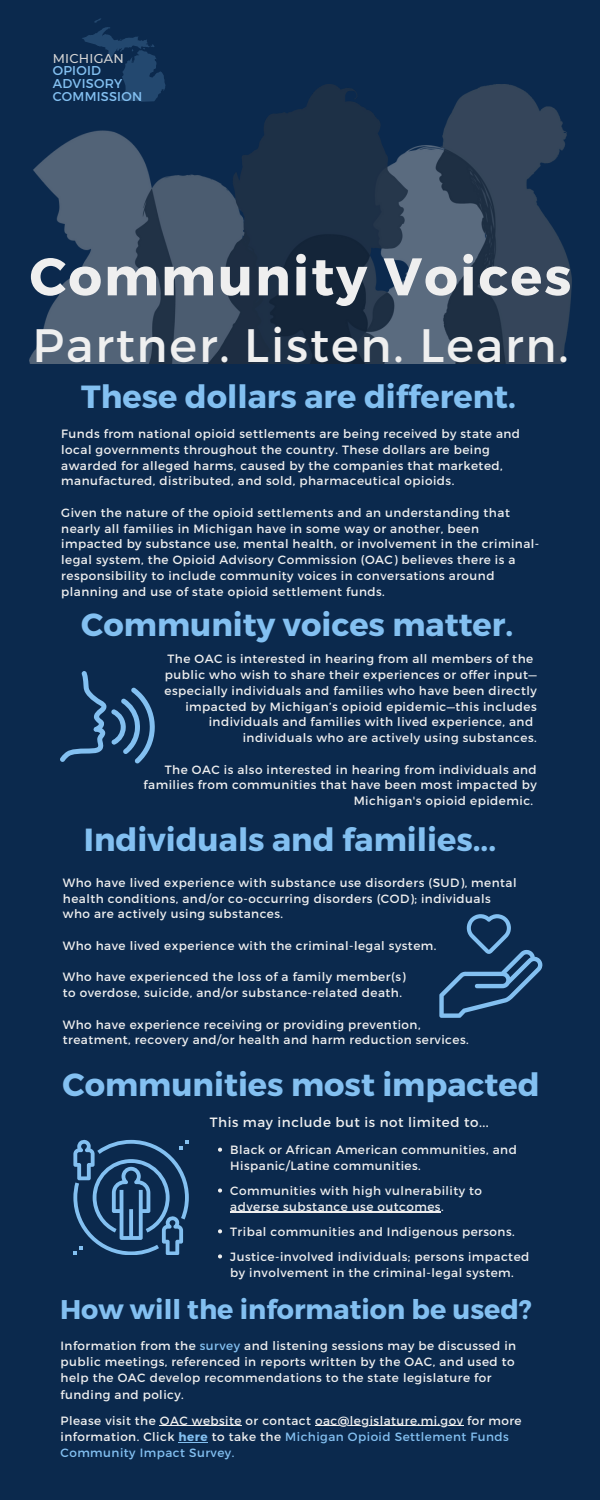
<style>
.page{position:relative;width:600px;height:1500px;background:#0b294d}
.page>*{position:absolute;margin:0;border:0;box-sizing:border-box;transform-origin:0 0}
.t1{font:700 52.9px "Montserrat";letter-spacing:.04em;color:#efefef}
.t2{font:46.9px "Montserrat";letter-spacing:.04em;color:#efefef}
.t3{font:700 32px "Montserrat";color:#83c0f1}
.t4{font:700 27px "Montserrat";color:#83c0f1}
.t5{font:13.5px "Montserrat";letter-spacing:.04em;color:#efefef}
.t6{font:12.8px/12.8px "Montserrat";letter-spacing:.02em;color:#83c0f1}
.t7{font:500 12.8px "Montserrat";letter-spacing:.02em;color:#d4d4d4}
.t8{font:12px/15.8px "Montserrat";letter-spacing:.04em;color:#efefef}
.s1{color:#83c0f1}
.s2{font-weight:700;color:#83c0f1}
</style>
<div class="page">
<svg style="left:60px;top:671px;width:95px;height:92px"></svg>
<svg style="left:439px;top:914px;width:103px;height:104px"></svg>
<svg style="left:73px;top:1140px;width:116px;height:115px"></svg>
<svg style="left:218px;top:1148px;width:4px;height:4px"></svg>
<svg style="left:218px;top:1188px;width:4px;height:5px"></svg>
<hr style="left:230px;top:1212px;width:211px;height:1px;background:#efefef">
<svg style="left:218px;top:1229px;width:4px;height:4px"></svg>
<svg style="left:218px;top:1254px;width:4px;height:4px"></svg>
<img style="left:30px;top:85px;width:541px;height:279px">
<svg style="left:82px;top:18px;width:83px;height:84px"></svg>
<hr style="left:160px;top:1426px;width:82px;height:1px;background:#efefef">
<hr style="left:315px;top:1426px;width:149px;height:1px;background:#efefef">
<svg style="left:179px;top:1442px;width:29px;height:1px"></svg>
<p class="t7" style="left:53px;top:50px;width:73px">MICHIGAN</p>
<p class="t6" style="left:53px;top:64px;width:50px">OPIOID</p>
<p class="t6" style="left:53px;top:77px;width:91px">ADVISORY<br>COMMISSION</p>
<p class="t1" style="left:30px;top:242px;width:543px">Community Voices</p>
<p class="t2" style="left:33px;top:315px;width:538px">Partner. Listen. Learn.</p>
<p class="t3" style="left:81px;top:376px;width:436px">These dollars are different.</p>
<p class="t8" style="left:61px;top:425px;width:460px">Funds from national opioid settlements are being received by state and local governments throughout the country. These dollars are being awarded for alleged harms, caused by the companies that marketed, manufactured, distributed, and sold, pharmaceutical opioids.</p>
<p class="t8" style="left:61px;top:504px;width:480px">Given the nature of the opioid settlements and an understanding that nearly all families in Michigan have in some way or another, been impacted by substance use, mental health, or involvement in the criminal&shy;legal system, the Opioid Advisory Commission (OAC) believes there is a responsibility to include community voices in conversations around planning and use of state opioid settlement funds.</p>
<p class="t3" style="left:81px;top:604px;width:434px">Community voices matter.</p>
<p class="t8" style="left:168px;top:651px;width:367px">The OAC is interested in hearing from all members of the</p>
<p class="t8" style="left:165px;top:666px;width:374px;text-align:right">public who wish to share their experiences or offer input— especially individuals and families who have been directly impacted by Michigan’s opioid epidemic—this includes individuals and families with lived experience, and</p>
<p class="t8" style="left:243px;top:729px;width:296px">individuals who are actively using substances.</p>
<p class="t8" style="left:144px;top:761px;width:395px;text-align:right">The OAC is also interested in hearing from individuals and families from communities that have been most impacted by<br>Michigan's opioid epidemic.</p>
<p class="t3" style="left:84px;top:819px;width:414px">Individuals and families...</p>
<p class="t8" style="left:63px;top:874px;width:455px">Who have lived experience with substance use disorders (SUD), mental health conditions, and/or co-occurring disorders (COD); individuals</p>
<p class="t8" style="left:63px;top:905px;width:222px">who are actively using substances.</p>
<p class="t8" style="left:63px;top:937px;width:375px">Who have lived experience with the criminal-legal system.</p>
<p class="t8" style="left:63px;top:968px;width:344px">Who have experienced the loss of a family member(s)</p>
<p class="t8" style="left:63px;top:1016px;width:359px">Who have experience receiving or providing prevention,</p>
<p class="t8" style="left:63px;top:1031px;width:407px">treatment, recovery and/or health and harm reduction services.</p>
<p class="t8" style="left:63px;top:984px;width:341px">to overdose, suicide, and/or substance-related death.</p>
<p class="t3" style="left:63px;top:1064px;width:479px">Communities most impacted</p>
<p class="t5" style="left:210px;top:1114px;width:281px">This may include but is not limited to...</p>
<p class="t8" style="left:230px;top:1141px;width:288px">Black or African American communities, and<br>Hispanic/Latine communities.</p>
<p class="t8" style="left:230px;top:1182px;width:253px">Communities with high vulnerability to adverse substance use outcomes.</p>
<p class="t8" style="left:230px;top:1223px;width:286px">Tribal communities and Indigenous persons.</p>
<p class="t8" style="left:230px;top:1248px;width:301px">Justice-involved individuals; persons impacted by involvement in the criminal-legal system.</p>
<p class="t4" style="left:60px;top:1292px;width:473px">How will the information be used?</p>
<p class="t8" style="left:61px;top:1337px;width:457px;line-height:16.4px">Information from the <span class="s1">survey</span> and listening sessions may be discussed in public meetings, referenced in reports written by the OAC, and used to help the OAC develop recommendations to the state legislature for funding and policy.</p>
<p class="t8" style="left:61px;top:1412px;width:463px;line-height:16.4px">Please visit the OAC website or contact oac@legislature.mi.gov for more information. Click <span class="s2">here</span> to take the <span class="s1">Michigan Opioid Settlement Funds<br>Community Impact Survey.</span></p>
</div>
